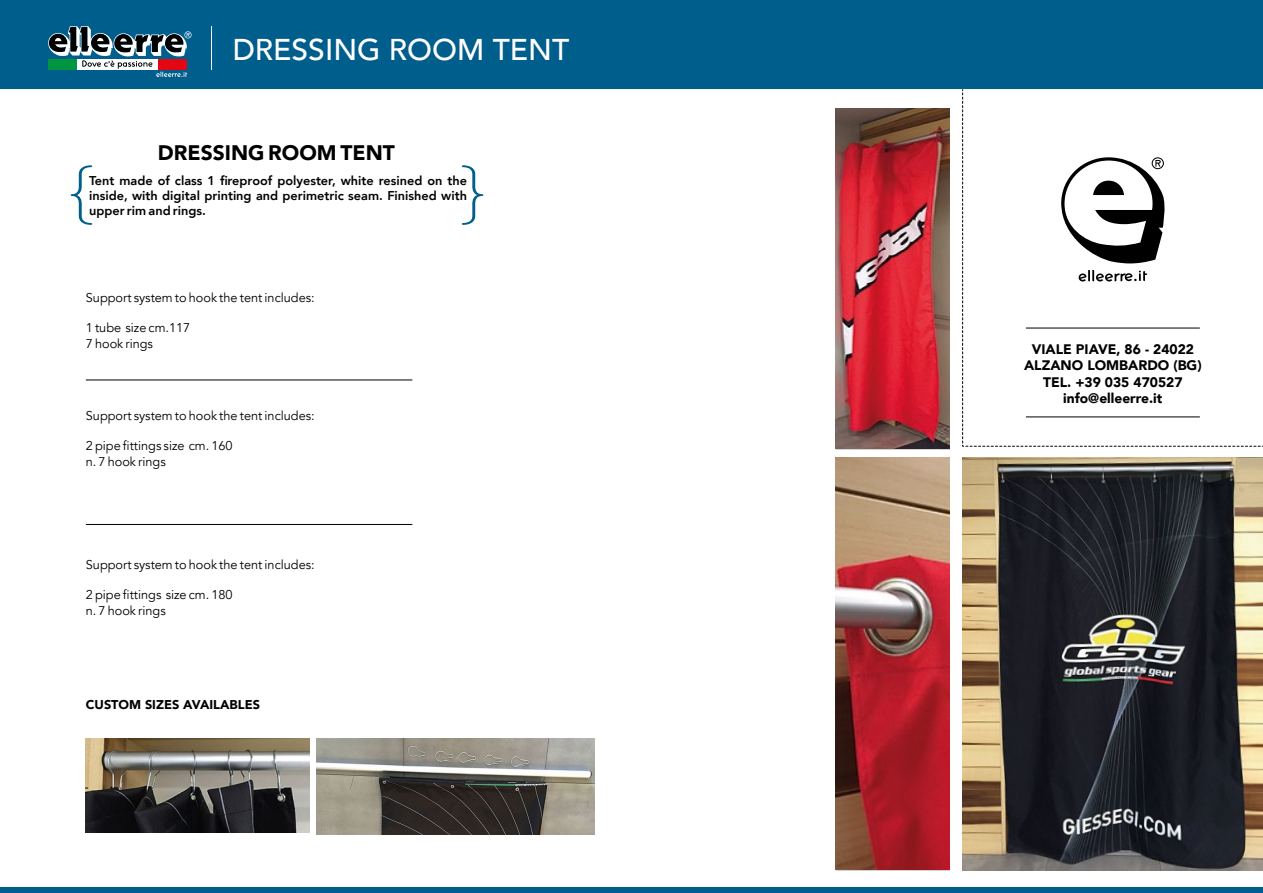
<style>
.page{position:relative;width:1263px;height:893px;background:#fff}
.page>*{position:absolute;margin:0;border:0;box-sizing:border-box;transform-origin:0 0}
.t1{font:500 30px "Avenir";color:#fff}
.t2{font:900 21px "Avenir";color:#000}
.t3{font:900 13.8px/16.5px "Avenir";color:#000;text-align:center}
.t4{font:12.75px/15.3px "Avenir";color:#000}
.t5{font:800 12.75px/15.3px "Avenir";color:#000;text-align:justify}
.t6{font:900 12.75px "Avenir";color:#000}
</style>
<div class="page">
<div style="left:0;top:888px;width:1263px;height:5px;background:#005e8c"></div>
<div style="left:0;top:0;width:1263px;height:88px;background:#005e8c"></div>
<svg style="left:48px;top:26px;width:144px;height:51px"></svg>
<svg style="left:962px;top:88px;width:301px;height:359px"></svg>
<hr style="left:1026px;top:328px;width:174px;height:1px;background:#000">
<hr style="left:1026px;top:417px;width:174px;height:1px;background:#000">
<img style="left:836px;top:109px;width:113px;height:340px">
<img style="left:962px;top:458px;width:301px;height:412px">
<img style="left:836px;top:458px;width:113px;height:412px">
<img style="left:86px;top:739px;width:223px;height:93px">
<img style="left:317px;top:738px;width:278px;height:96px">
<hr style="left:211px;top:26px;width:1px;height:44px;background:#fff">
<hr style="left:86px;top:380px;width:326px;height:1px;background:#000">
<hr style="left:86px;top:524px;width:326px;height:1px;background:#000">
<svg style="left:71px;top:165px;width:21px;height:60px"></svg>
<svg style="left:462px;top:165px;width:21px;height:60px"></svg>
<h1 class="t1" style="left:233px;top:23px;width:338px">DRESSING ROOM TENT</h1>
<h2 class="t2" style="left:158px;top:135px;width:238px">DRESSING ROOM TENT</h2>
<p class="t5" style="left:89px;top:173px;width:379px">Tent made of class 1 fireproof polyester, white resined on the inside, with digital printing and perimetric seam. Finished with upper rim and rings.</p>
<p class="t4" style="left:86px;top:290px;width:230px">Support system to hook the tent includes:</p>
<p class="t4" style="left:86px;top:321px;width:106px">1 tube size cm.117<br>7 hook rings</p>
<p class="t4" style="left:86px;top:408px;width:230px">Support system to hook the tent includes:</p>
<p class="t4" style="left:86px;top:439px;width:148px">2 pipe fittings size cm. 160 n. 7 hook rings</p>
<p class="t4" style="left:86px;top:557px;width:230px">Support system to hook the tent includes:</p>
<p class="t4" style="left:86px;top:587px;width:148px">2 pipe fittings size cm. 180 n. 7 hook rings</p>
<p class="t6" style="left:86px;top:694px;width:176px">CUSTOM SIZES AVAILABLES</p>
<p class="t3" style="left:1024px;top:340px;width:179px">VIALE PIAVE, 86 - 24022<br>ALZANO LOMBARDO (BG)<br>TEL. +39 035 470527 info@elleerre.it</p>
</div>
